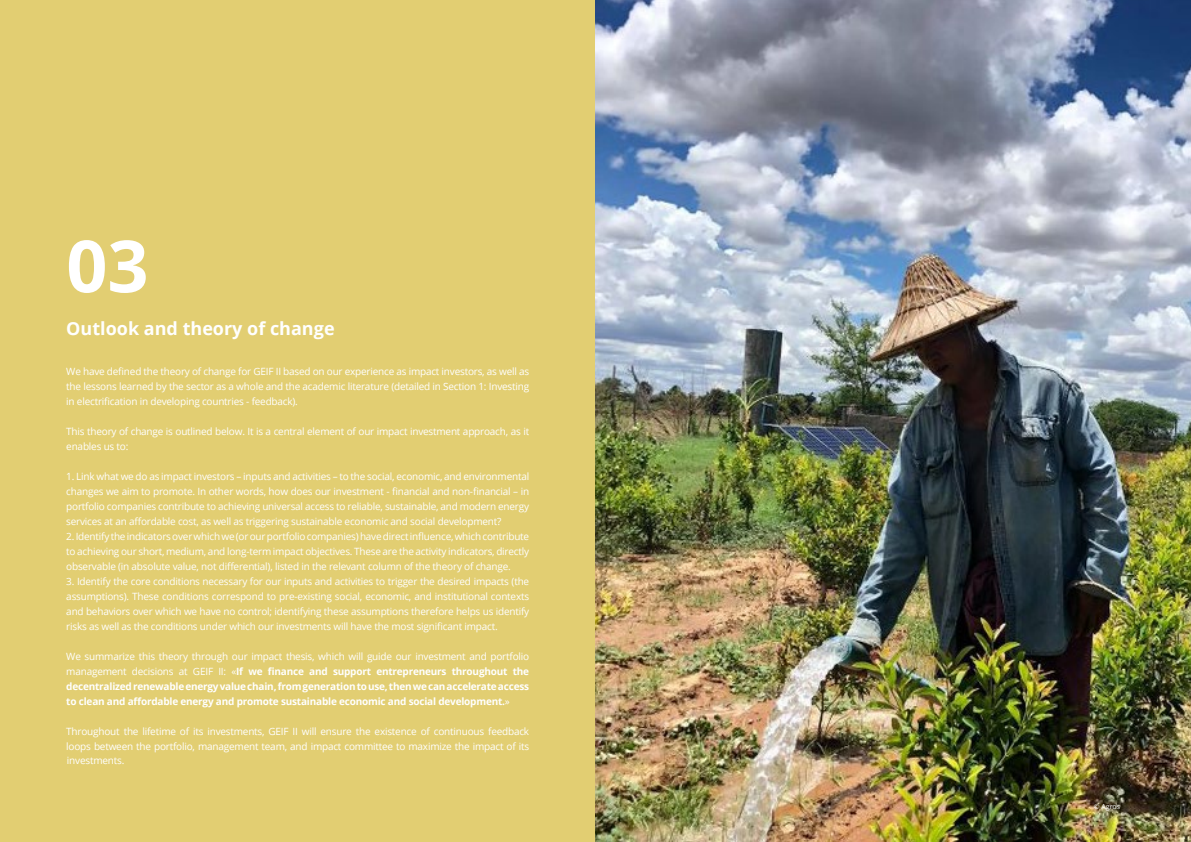
<style>
.page{position:relative;width:1191px;height:842px;background:#e2ce72}
.page>*{position:absolute;margin:0;border:0;box-sizing:border-box;transform-origin:0 0}
.t1{font:700 72px "Open Sans";color:#fff}
.t2{font:700 18px "Open Sans";color:#fff}
.t3{font:10px/15px "Open Sans";letter-spacing:-.02em;color:#fff;text-align:justify}
.t4{font:700 10px/15px "Open Sans";letter-spacing:-.02em;color:#fff;text-align:justify}
.t5{font:7px "Open Sans";color:#fff}
.s1{font-weight:400}
</style>
<div class="page">
<img style="left:595px;top:0;width:596px;height:842px">
<h1 class="t1" style="left:66px;top:215px;width:84px">03</h1>
<h2 class="t2" style="left:66px;top:316px;width:270px">Outlook and theory of change</h2>
<p class="t3" style="left:66px;top:364px;width:464px">We have defined the theory of change for GEIF II based on our experience as impact investors, as well as the lessons learned by the sector as a whole and the academic literature (detailed in Section 1: Investing in electrification in developing countries - feedback).</p>
<p class="t3" style="left:66px;top:424px;width:464px">This theory of change is outlined below. It is a central element of our impact investment approach, as it enables us to:</p>
<p class="t3" style="left:66px;top:469px;width:464px">1. Link what we do as impact investors – inputs and activities – to the social, economic, and environmental changes we aim to promote. In other words, how does our investment - financial and non-financial – in portfolio companies contribute to achieving universal access to reliable, sustainable, and modern energy services at an affordable cost, as well as triggering sustainable economic and social development?</p>
<p class="t3" style="left:66px;top:529px;width:464px">2. Identify the indicators over which we (or our portfolio companies) have direct influence, which contribute to achieving our short, medium, and long-term impact objectives. These are the activity indicators, directly observable (in absolute value, not differential), listed in the relevant column of the theory of change.</p>
<p class="t3" style="left:66px;top:574px;width:464px">3. Identify the core conditions necessary for our inputs and activities to trigger the desired impacts (the assumptions). These conditions correspond to pre-existing social, economic, and institutional contexts and behaviors over which we have no control; identifying these assumptions therefore helps us identify risks as well as the conditions under which our investments will have the most significant impact.</p>
<p class="t4" style="left:66px;top:649px;width:464px"><span class="s1">We summarize this theory through our impact thesis, which will guide our investment and portfolio management decisions at GEIF II: «</span>If we finance and support entrepreneurs throughout the decentralized renewable energy value chain, from generation to use, then we can accelerate access to clean and affordable energy and promote sustainable economic and social development.<span class="s1">»</span></p>
<p class="t3" style="left:66px;top:724px;width:464px">Throughout the lifetime of its investments, GEIF II will ensure the existence of continuous feedback loops between the portfolio, management team, and impact committee to maximize the impact of its</p>
<p class="t3" style="left:67px;top:753px;width:59px">investments.</p>
<p class="t5" style="left:1093px;top:802px;width:28px">© Agros</p>
</div>
